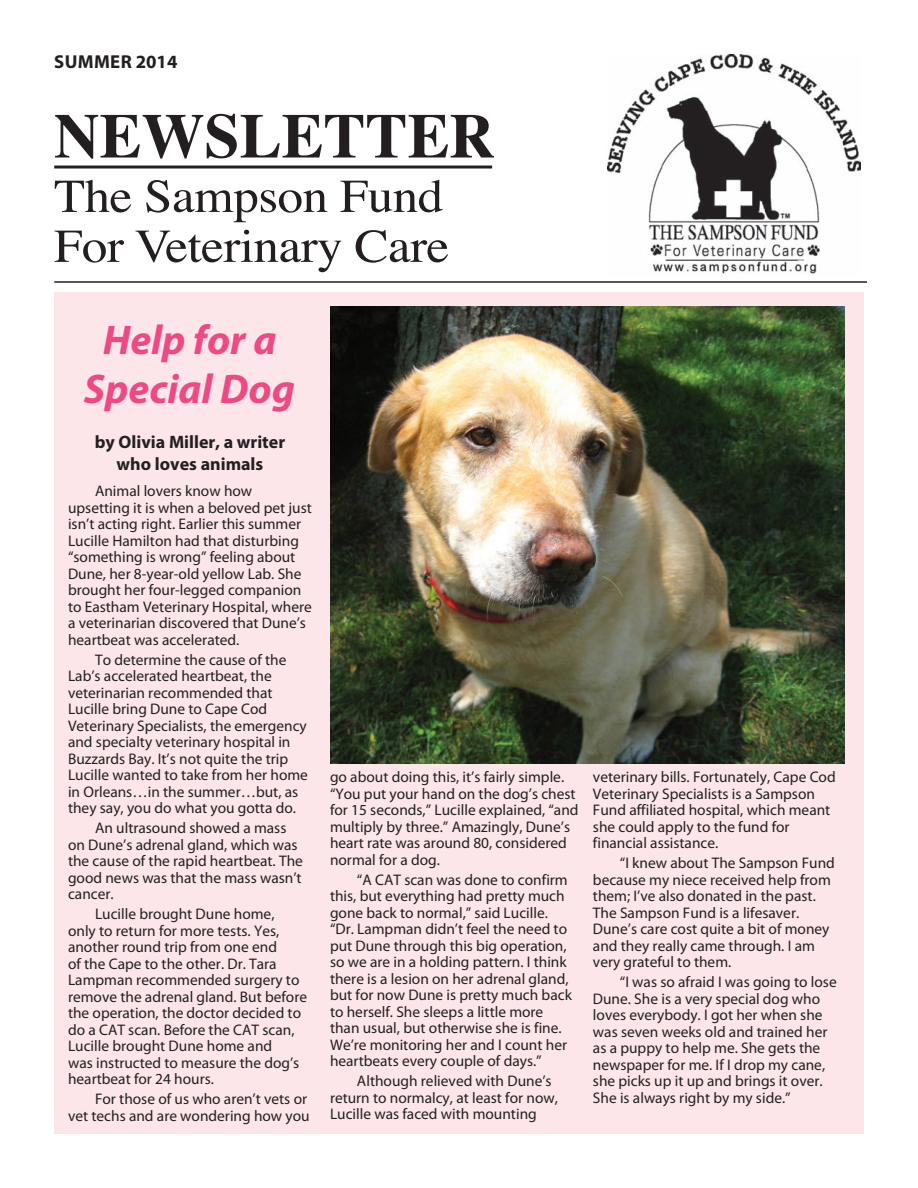
<style>
.page{position:relative;width:918px;height:1188px;background:#fff}
.page>*{position:absolute;margin:0;border:0;box-sizing:border-box;transform-origin:0 0}
.t1{font:700 63px "Times";color:#231f20}
.t2{font:47.25px/49.9px "Times";letter-spacing:-.01em;color:#231f20;scale:1.08 1}
.t3{font:italic 700 41.7px/48.6px "Myriad Pro";color:#ef4983;text-align:center}
.t4{font:700 18.75px "Myriad Pro";letter-spacing:.02em;color:#231f20}
.t5{font:700 18px/21.6px "Myriad Pro";color:#231f20;text-align:center}
.t6{font:15.3px/16.5px "Myriad Pro";color:#231f20}
</style>
<div class="page">
<div style="left:54px;top:293px;width:810px;height:841px;background:#fce6ea"></div>
<img style="left:608px;top:54px;width:253px;height:220px">
<hr style="left:54px;top:166px;width:438px;height:3px;background:#231f20">
<hr style="left:54px;top:281px;width:813px;height:2px;background:#231f20">
<img style="left:330px;top:307px;width:514px;height:456px">
<p class="t4" style="left:54px;top:51px;width:125px">suMMer 2014</p>
<h1 class="t1" style="left:54px;top:94px;width:443px">NEWSLETTER</h1>
<h2 class="t2" style="left:54px;top:174px;width:367px">The Sampson Fund<br>For Veterinary Care</h2>
<h3 class="t3" style="left:84px;top:317px;width:213px">Help for a<br>Special Dog</h3>
<p class="t5" style="left:95px;top:431px;width:192px">by Olivia Miller, a writer who loves animals</p>
<p class="t6" style="left:68px;top:483px;width:245px;text-indent:27px">Animal lovers know how upsetting it is when a beloved pet just isn’t acting right. Earlier this summer Lucille Hamilton had that disturbing “something is wrong” feeling about Dune, her 8-year-old yellow Lab. She brought her four-legged companion to Eastham Veterinary Hospital, where a veterinarian discovered that Dune’s heartbeat was accelerated.</p>
<p class="t6" style="left:68px;top:652px;width:241px;text-indent:27px">To determine the cause of the Lab’s accelerated heartbeat, the veterinarian recommended that Lucille bring Dune to Cape Cod Veterinary Specialists, the emergency and specialty veterinary hospital in Buzzards Bay. It’s not quite the trip Lucille wanted to take from her home in Orleans…in the summer…but, as they say, you do what you gotta do.</p>
<p class="t6" style="left:68px;top:820px;width:236px;text-indent:27px">An ultrasound showed a mass on Dune’s adrenal gland, which was the cause of the rapid heartbeat. The good news was that the mass wasn’t cancer.</p>
<p class="t6" style="left:68px;top:906px;width:241px;text-indent:27px">Lucille brought Dune home,<br>only to return for more tests. Yes, another round trip from one end<br>of the Cape to the other. Dr. Tara<br>Lampman recommended surgery to remove the adrenal gland. But before the operation, the doctor decided to do a CAT scan. Before the CAT scan,<br>Lucille brought Dune home and<br>was instructed to measure the dog’s heartbeat for 24 hours.</p>
<p class="t6" style="left:68px;top:1091px;width:243px;text-align:right">For those of us who aren’t vets or<br>vet techs and are wondering how you</p>
<p class="t6" style="left:330px;top:769px;width:250px">go about doing this, it’s fairly simple. “You put your hand on the dog’s chest for 15 seconds,” Lucille explained, “and multiply by three.” Amazingly, Dune’s heart rate was around 80, considered normal for a dog.</p>
<p class="t6" style="left:330px;top:872px;width:243px;text-indent:27px">“A CAT scan was done to confirm this, but everything had pretty much gone back to normal,” said Lucille. “Dr. Lampman didn’t feel the need to put Dune through this big operation, so we are in a holding pattern. I think there is a lesion on her adrenal gland, but for now Dune is pretty much back to herself. She sleeps a little more than usual, but otherwise she is fine.<br>We’re monitoring her and I count her heartbeats every couple of days.”</p>
<p class="t6" style="left:330px;top:1073px;width:229px;text-indent:27px">Although relieved with Dune’s return to normalcy, at least for now,<br>Lucille was faced with mounting</p>
<p class="t6" style="left:593px;top:769px;width:244px">veterinary bills. Fortunately, Cape Cod Veterinary Specialists is a Sampson Fund affiliated hospital, which meant she could apply to the fund for financial assistance.</p>
<p class="t6" style="left:593px;top:855px;width:244px;text-indent:27px">“I knew about The Sampson Fund because my niece received help from them; I’ve also donated in the past.<br>The Sampson Fund is a lifesaver.<br>Dune’s care cost quite a bit of money and they really came through. I am very grateful to them.</p>
<p class="t6" style="left:593px;top:974px;width:245px;text-indent:27px">“I was so afraid I was going to lose Dune. She is a very special dog who loves everybody. I got her when she was seven weeks old and trained her as a puppy to help me. She gets the newspaper for me. If I drop my cane, she picks up it up and brings it over.<br>She is always right by my side.”</p>
</div>
